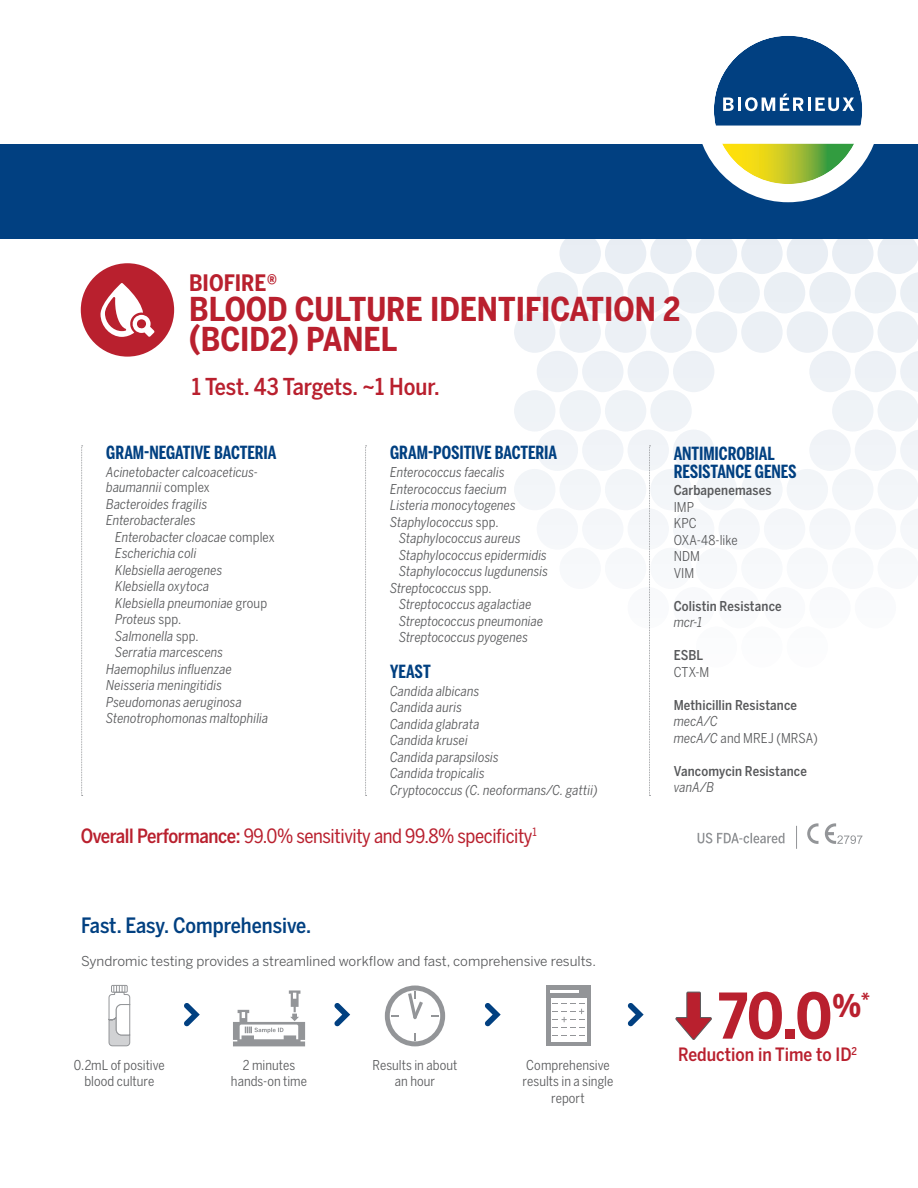
<style>
.page{position:relative;width:918px;height:1188px;background:#fff}
.page>*{position:absolute;margin:0;border:0;box-sizing:border-box;transform-origin:0 0}
.reduction_number{font:700 62.4px "Benton Sans Condensed";color:#b9202e}
.panel_name_large{font:700 32.7px/30px "Benton Sans Condensed";color:#b9202e}
.target_info{font:500 23.1px "Benton Sans Condensed";letter-spacing:-.005em;color:#b9202e}
.panel_name_small{font:700 22.5px "Benton Sans Condensed";color:#b9202e}
.section_headers_larg{font:500 21px "Benton Sans Condensed";color:#014081}
.performance_text{font:19.5px "Benton Sans Condensed";letter-spacing:-.02em;color:#b9202e}
.reduction_label{font:500 18.3px "Benton Sans Condensed";color:#b9202e}
.target_category{font:700 18px/18px "Benton Sans Compressed";letter-spacing:-.005em;color:#014081}
.target_text{font:italic 13.5px/15px "Benton Sans Condensed";letter-spacing:.005em;color:#57585a}
.target_text_indent{font:italic 13.5px "Benton Sans Condensed";letter-spacing:.005em;color:#57585a}
.infographic_labels{font:13.5px/16.5px "Benton Sans Condensed";letter-spacing:.005em;color:#57585a;text-align:center}
.target_text-2{font:500 13.5px "Benton Sans Condensed";letter-spacing:.01em;color:#57585a}
.main_text{font:13.5px "Benton Sans";color:#57585a}
.target_text-3{font:13.5px "Benton Sans Condensed";letter-spacing:.005em;color:#57585a}
.s1{font-style:normal}
.s2{font-weight:500}
.s3{font-style:italic}
</style>
<div class="page">
<svg style="left:514px;top:238px;width:404px;height:287px;fill:#f2f5f8"></svg>
<div style="left:0;top:144px;width:918px;height:94px;background:#014081"></div>
<svg style="left:714px;top:37px;width:148px;height:147px"></svg>
<div style="left:696px;top:18px;width:184px;height:184px;border:18px solid #fff;border-radius:50%"></div>
<svg style="left:649px;top:445px;width:2px;height:351px"></svg>
<svg style="left:365px;top:445px;width:2px;height:351px"></svg>
<svg style="left:675px;top:991px;width:37px;height:49px"></svg>
<svg style="left:334px;top:1003px;width:16px;height:23px"></svg>
<svg style="left:184px;top:1003px;width:16px;height:23px"></svg>
<svg style="left:485px;top:1003px;width:16px;height:23px"></svg>
<svg style="left:628px;top:1003px;width:16px;height:23px"></svg>
<svg style="left:385px;top:986px;width:60px;height:60px"></svg>
<div style="left:546px;top:986px;width:45px;height:60px;background:#939598"></div>
<div style="left:551px;top:998px;width:35px;height:43px;background:#fff"></div>
<svg style="left:553px;top:1035px;width:31px;height:1px"></svg>
<svg style="left:553px;top:1003px;width:31px;height:25px"></svg>
<hr style="left:551px;top:991px;width:28px;height:2px;background:#fff">
<svg style="left:233px;top:990px;width:72px;height:56px"></svg>
<svg style="left:108px;top:985px;width:23px;height:62px"></svg>
<div style="left:81px;top:263px;width:93px;height:94px;background:#b9202e;border-radius:50%"></div>
<svg style="left:101px;top:283px;width:54px;height:54px"></svg>
<svg style="left:81px;top:445px;width:2px;height:351px"></svg>
<svg style="left:796px;top:826px;width:1px;height:23px"></svg>
<svg style="left:698px;top:833px;width:87px;height:10px"></svg>
<svg style="left:807px;top:823px;width:12px;height:21px"></svg>
<svg style="left:825px;top:823px;width:38px;height:21px"></svg>
<p class="panel_name_small" style="left:189px;top:269px;width:90px">BIOFIRE®</p>
<p class="panel_name_large" style="left:189px;top:295px;width:493px">BLOOD CULTURE IDENTIFICATION 2 (BCID2) PANEL</p>
<p class="target_info" style="left:192px;top:372px;width:249px">1 Test. 43 Targets. ~1 Hour.</p>
<p class="target_category" style="left:106px;top:444px;width:172px">GRAM-NEGATIVE BACTERIA</p>
<p class="target_text" style="left:106px;top:465px;width:153px">Acinetobacter calcoaceticus&shy;baumannii <span class="s1">complex</span></p>
<p class="target_text" style="left:106px;top:496px;width:103px">Bacteroides fragilis</p>
<p class="target_text" style="left:106px;top:513px;width:91px">Enterobacterales</p>
<p class="target_text_indent" style="left:115px;top:529px;width:161px">Enterobacter cloacae <span class="s1">complex</span></p>
<p class="target_text_indent" style="left:115px;top:545px;width:83px">Escherichia coli</p>
<p class="target_text_indent" style="left:115px;top:562px;width:109px">Klebsiella aerogenes</p>
<p class="target_text_indent" style="left:115px;top:578px;width:96px">Klebsiella oxytoca</p>
<p class="target_text_indent" style="left:115px;top:595px;width:153px">Klebsiella pneumoniae <span class="s1">group</span></p>
<p class="target_text_indent" style="left:115px;top:611px;width:68px">Proteus <span class="s1">spp.</span></p>
<p class="target_text_indent" style="left:115px;top:628px;width:85px">Salmonella <span class="s1">spp.</span></p>
<p class="target_text_indent" style="left:115px;top:644px;width:109px">Serratia marcescens</p>
<p class="target_text" style="left:106px;top:661px;width:127px">Haemophilus influenzae</p>
<p class="target_text" style="left:106px;top:678px;width:117px">Neisseria meningitidis</p>
<p class="target_text" style="left:106px;top:694px;width:137px">Pseudomonas aeruginosa</p>
<p class="target_text" style="left:106px;top:711px;width:164px">Stenotrophomonas maltophilia</p>
<p class="target_category" style="left:390px;top:444px;width:168px">GRAM-POSITIVE BACTERIA</p>
<p class="target_text" style="left:390px;top:465px;width:116px">Enterococcus faecalis</p>
<p class="target_text" style="left:390px;top:481px;width:118px">Enterococcus faecium</p>
<p class="target_text" style="left:390px;top:498px;width:127px">Listeria monocytogenes</p>
<p class="target_text" style="left:390px;top:514px;width:110px">Staphylococcus <span class="s1">spp.</span></p>
<p class="target_text_indent" style="left:399px;top:530px;width:123px">Staphylococcus aureus</p>
<p class="target_text_indent" style="left:399px;top:547px;width:149px">Staphylococcus epidermidis</p>
<p class="target_text_indent" style="left:399px;top:563px;width:150px">Staphylococcus lugdunensis</p>
<p class="target_text" style="left:390px;top:580px;width:103px">Streptococcus <span class="s1">spp.</span></p>
<p class="target_text_indent" style="left:399px;top:596px;width:134px">Streptococcus agalactiae</p>
<p class="target_text_indent" style="left:399px;top:613px;width:146px">Streptococcus pneumoniae</p>
<p class="target_text_indent" style="left:399px;top:629px;width:130px">Streptococcus pyogenes</p>
<p class="target_category" style="left:390px;top:663px;width:42px">YEAST</p>
<p class="target_text" style="left:390px;top:683px;width:91px">Candida albicans</p>
<p class="target_text" style="left:390px;top:700px;width:73px">Candida auris</p>
<p class="target_text" style="left:390px;top:716px;width:91px">Candida glabrata</p>
<p class="target_text" style="left:390px;top:733px;width:79px">Candida krusei</p>
<p class="target_text" style="left:390px;top:749px;width:110px">Candida parapsilosis</p>
<p class="target_text" style="left:390px;top:766px;width:96px">Candida tropicalis</p>
<p class="target_text" style="left:390px;top:782px;width:209px">Cryptococcus (C. neoformans/C. gattii)</p>
<p class="performance_text" style="left:81px;top:824px;width:457px"><span class="s2">Overall Performance:</span> 99.0% sensitivity and 99.8% specificity<sup>1</sup></p>
<p class="section_headers_larg" style="left:81px;top:913px;width:232px">Fast. Easy. Comprehensive.</p>
<p class="main_text" style="left:81px;top:953px;width:516px">Syndromic testing provides a streamlined workflow and fast, comprehensive results.</p>
<p class="infographic_labels" style="left:74px;top:1057px;width:92px">0.2mL of positive blood culture</p>
<p class="infographic_labels" style="left:231px;top:1057px;width:78px">2 minutes hands-on time</p>
<p class="infographic_labels" style="left:373px;top:1057px;width:86px">Results in about an hour</p>
<p class="infographic_labels" style="left:523px;top:1057px;width:92px">Comprehensive results in a single report</p>
<p class="target_category" style="left:674px;top:444px;width:124px">ANTIMICROBIAL<br>RESISTANCE GENES</p>
<p class="target_text-2" style="left:674px;top:482px;width:99px">Carbapenemases</p>
<p class="target_text-3" style="left:674px;top:499px;width:22px">IMP</p>
<p class="target_text-3" style="left:674px;top:515px;width:25px">KPC</p>
<p class="target_text-3" style="left:674px;top:532px;width:66px">OXA-48-like</p>
<p class="target_text-3" style="left:674px;top:548px;width:28px">NDM</p>
<p class="target_text-3" style="left:674px;top:565px;width:22px">VIM</p>
<p class="target_text-2" style="left:674px;top:598px;width:109px">Colistin Resistance</p>
<p class="target_text" style="left:674px;top:615px;width:30px">mcr-1</p>
<p class="target_text-2" style="left:674px;top:647px;width:31px">ESBL</p>
<p class="target_text-3" style="left:674px;top:664px;width:37px">CTX-M</p>
<p class="target_text-2" style="left:674px;top:697px;width:125px">Methicillin Resistance</p>
<p class="target_text" style="left:674px;top:714px;width:46px">mecA/C</p>
<p class="target_text-3" style="left:674px;top:730px;width:145px"><span class="s3">mecA/C</span> and MREJ (MRSA)</p>
<p class="target_text-2" style="left:674px;top:763px;width:135px">Vancomycin Resistance</p>
<p class="target_text" style="left:674px;top:780px;width:42px">vanA/B</p>
<p class="reduction_number" style="left:718px;top:977px;width:153px">70.0<sup>%</sup><sup>*</sup></p>
<p class="reduction_label" style="left:678px;top:1043px;width:180px">Reduction in Time to ID<sup>2</sup></p>
</div>
